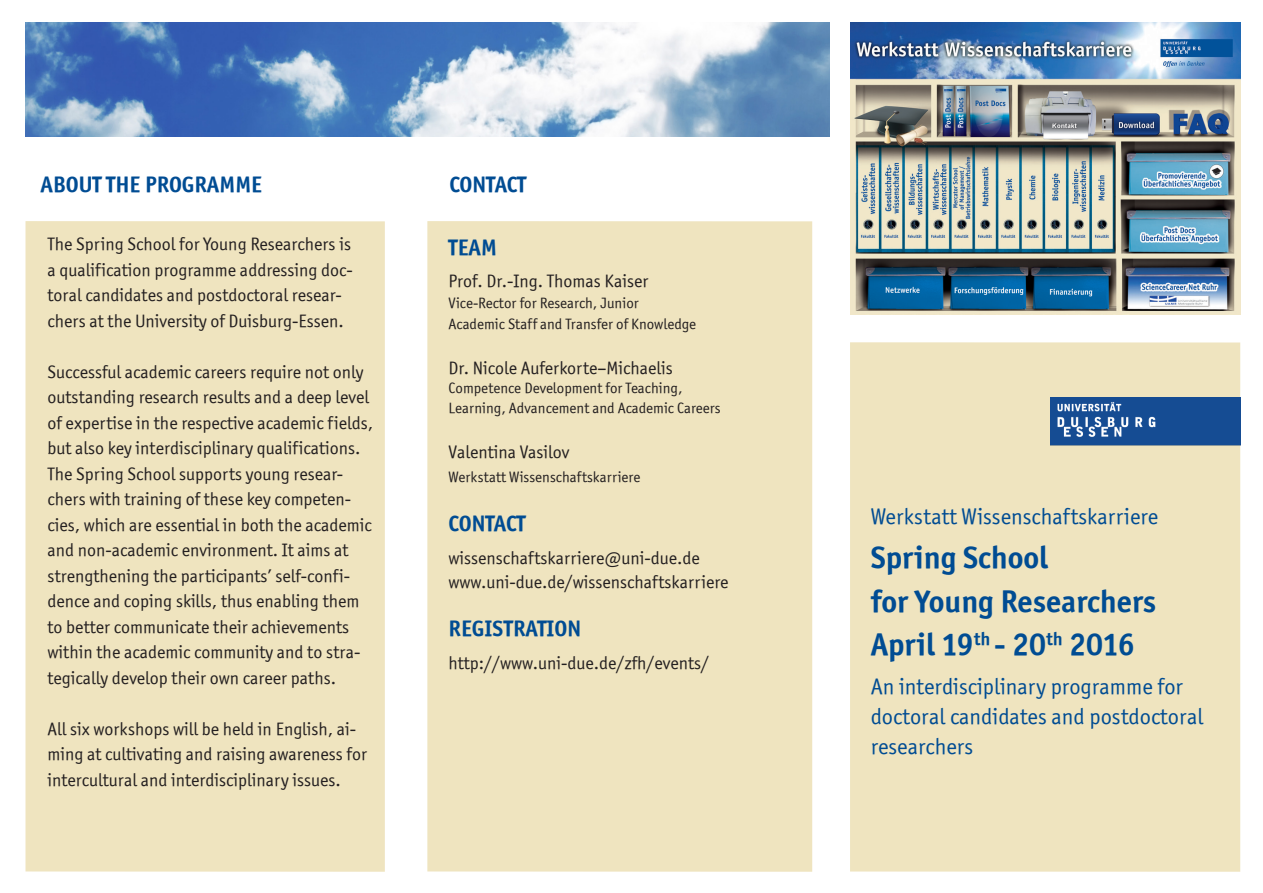
<style>
.page{position:relative;width:1263px;height:893px;background:#fff}
.page>*{position:absolute;margin:0;border:0;box-sizing:border-box;transform-origin:0 0}
.Body_Text_2{font:31.5px "Officina Sans ITCTT Bold";color:#004c93}
.Body_Text_2-2{font:22.5px/30px "Officina Sans ITCTT Book";color:#004c93}
.Body_Text_2-3{font:22.5px "Officina Sans ITCTT Bold";color:#004c93}
.t1{font:18px/25.5px "Officina Sans ITCTT Book";color:#231f20}
.t2{font:15px/21px "Officina Sans ITCTT Book";color:#231f20}
</style>
<div class="page">
<div style="left:26px;top:221px;width:359px;height:651px;background:#efe4bf"></div>
<div style="left:427px;top:221px;width:385px;height:651px;background:#efe4bf"></div>
<div style="left:850px;top:342px;width:390px;height:530px;background:#efe4bf"></div>
<img style="left:1050px;top:398px;width:190px;height:48px">
<img style="left:26px;top:22px;width:803px;height:115px">
<img style="left:850px;top:22px;width:390px;height:293px">
<p class="Body_Text_2-3" style="left:41px;top:170px;width:223px">ABOUT THE PROGRAMME</p>
<p class="Body_Text_2-3" style="left:449px;top:170px;width:79px">CONTACT</p>
<p class="t1" style="left:47px;top:231px;width:307px">The Spring School for Young Researchers is a qualification programme addressing doc&shy;toral candidates and postdoctoral resear&shy;chers at the University of Duisburg-Essen.</p>
<p class="t1" style="left:47px;top:359px;width:327px">Successful academic careers require not only outstanding research results and a deep level of expertise in the respective academic fields, but also key interdisciplinary qualifications.<br>The Spring School supports young resear&shy;chers with training of these key competen&shy;cies, which are essential in both the academic and non-academic environment. It aims at strengthening the participants’ self-confi&shy;dence and coping skills, thus enabling them to better communicate their achievements within the academic community and to stra&shy;tegically develop their own career paths.</p>
<p class="t1" style="left:47px;top:716px;width:321px">All six workshops will be held in English, ai&shy;ming at cultivating and raising awareness for intercultural and interdisciplinary issues.</p>
<p class="Body_Text_2-3" style="left:449px;top:234px;width:50px">TEAM</p>
<p class="t1" style="left:449px;top:268px;width:201px">Prof. Dr.-Ing. Thomas Kaiser</p>
<p class="t2" style="left:449px;top:292px;width:249px">Vice-Rector for Research, Junior<br>Academic Staff and Transfer of Knowledge</p>
<p class="t1" style="left:449px;top:355px;width:226px">Dr. Nicole Auferkorte–Michaelis</p>
<p class="t2" style="left:449px;top:378px;width:274px;line-height:19.5px">Competence Development for Teaching,<br>Learning, Advancement and Academic Careers</p>
<p class="t1" style="left:449px;top:439px;width:122px">Valentina Vasilov</p>
<p class="t2" style="left:449px;top:466px;width:193px">Werkstatt Wissenschaftskarriere</p>
<p class="Body_Text_2-3" style="left:449px;top:509px;width:79px">CONTACT</p>
<p class="t1" style="left:449px;top:545px;width:253px">wissenschaftskarriere@uni-due.de</p>
<p class="t1" style="left:449px;top:569px;width:281px">www.uni-due.de/wissenschaftskarriere</p>
<p class="Body_Text_2-3" style="left:449px;top:615px;width:134px">REGISTRATION</p>
<p class="t1" style="left:449px;top:650px;width:262px">http://www.uni-due.de/zfh/events/</p>
<p class="Body_Text_2-2" style="left:871px;top:502px;width:289px">Werkstatt Wissenschaftskarriere</p>
<p class="Body_Text_2" style="left:871px;top:538px;width:179px">Spring School</p>
<p class="Body_Text_2" style="left:871px;top:581px;width:287px">for Young Researchers</p>
<p class="Body_Text_2" style="left:871px;top:625px;width:265px">April 19<sup>th</sup> - 20<sup>th</sup> 2016</p>
<p class="Body_Text_2-2" style="left:871px;top:672px;width:334px">An interdisciplinary programme for doctoral candidates and postdoctoral researchers</p>
</div>
